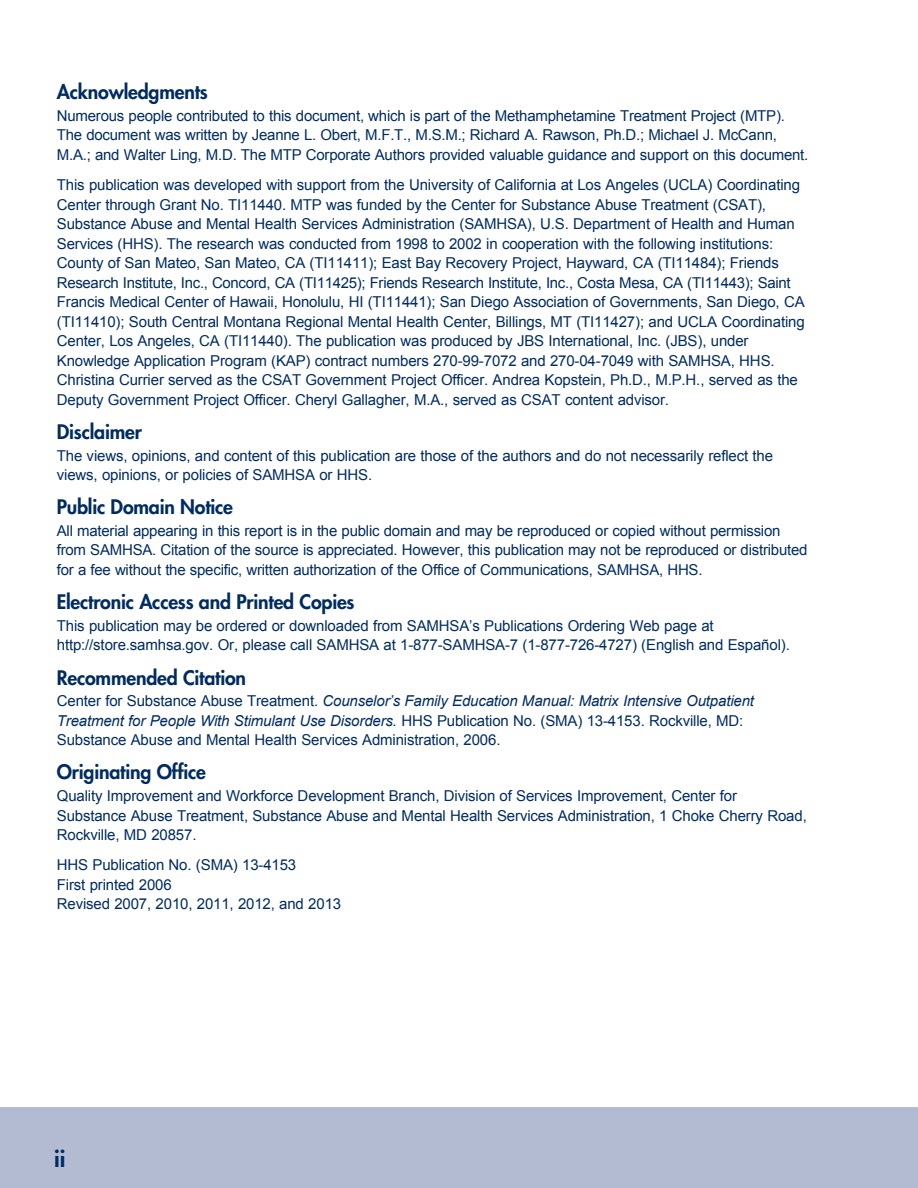
<style>
.page{position:relative;width:918px;height:1188px;background:#fff}
.page>*{position:absolute;margin:0;border:0;box-sizing:border-box;transform-origin:0 0}
.t1{font:800 22.5px "Futura Std";color:#002c62}
.H2_FuturaStd{font:800 19.5px "Futura Std";letter-spacing:-.01em;color:#002c62}
.Acknowledgement_text{font:15px/19.5px "Arial";letter-spacing:-.01em;color:#002c62}
.s1{font-style:italic}
</style>
<div class="page">
<div style="left:0;top:1107px;width:918px;height:81px;background:#b3bbd3"></div>
<p class="H2_FuturaStd" style="left:57px;top:80px;width:153px">Acknowledgments</p>
<p class="Acknowledgement_text" style="left:57px;top:106px;width:753px">Numerous people contributed to this document, which is part of the Methamphetamine Treatment Project (MTP).<br>The document was written by Jeanne L. Obert, M.F.T., M.S.M.; Richard A. Rawson, Ph.D.; Michael J. McCann,<br>M.A.; and Walter Ling, M.D. The MTP Corporate Authors provided valuable guidance and support on this document.</p>
<p class="Acknowledgement_text" style="left:57px;top:175px;width:749px">This publication was developed with support from the University of California at Los Angeles (UCLA) Coordinating Center through Grant No. TI11440. MTP was funded by the Center for Substance Abuse Treatment (CSAT), Substance Abuse and Mental Health Services Administration (SAMHSA), U.S. Department of Health and Human Services (HHS). The research was conducted from 1998 to 2002 in cooperation with the following institutions:<br>County of San Mateo, San Mateo, CA (TI11411); East Bay Recovery Project, Hayward, CA (TI11484); Friends Research Institute, Inc., Concord, CA (TI11425); Friends Research Institute, Inc., Costa Mesa, CA (TI11443); Saint Francis Medical Center of Hawaii, Honolulu, HI (TI11441); San Diego Association of Governments, San Diego, CA (TI11410); South Central Montana Regional Mental Health Center, Billings, MT (TI11427); and UCLA Coordinating Center, Los Angeles, CA (TI11440). The publication was produced by JBS International, Inc. (JBS), under Knowledge Application Program (KAP) contract numbers 270-99-7072 and 270-04-7049 with SAMHSA, HHS.<br>Christina Currier served as the CSAT Government Project Officer. Andrea Kopstein, Ph.D., M.P.H., served as the Deputy Government Project Officer. Cheryl Gallagher, M.A., served as CSAT content advisor.</p>
<p class="H2_FuturaStd" style="left:57px;top:419px;width:87px">Disclaimer</p>
<p class="Acknowledgement_text" style="left:57px;top:446px;width:718px">The views, opinions, and content of this publication are those of the authors and do not necessarily reflect the views, opinions, or policies of SAMHSA or HHS.</p>
<p class="H2_FuturaStd" style="left:57px;top:495px;width:178px">Public Domain Notice</p>
<p class="Acknowledgement_text" style="left:57px;top:521px;width:752px">All material appearing in this report is in the public domain and may be reproduced or copied without permission from SAMHSA. Citation of the source is appreciated. However, this publication may not be reproduced or distributed for a fee without the specific, written authorization of the Office of Communications, SAMHSA, HHS.</p>
<p class="H2_FuturaStd" style="left:57px;top:590px;width:299px">Electronic Access and Printed Copies</p>
<p class="Acknowledgement_text" style="left:57px;top:616px;width:735px">This publication may be ordered or downloaded from SAMHSA’s Publications Ordering Web page at http://store.samhsa.gov. Or, please call SAMHSA at 1-877-SAMHSA-7 (1-877-726-4727) (English and Español).</p>
<p class="H2_FuturaStd" style="left:57px;top:665px;width:191px">Recommended Citation</p>
<p class="Acknowledgement_text" style="left:57px;top:691px;width:699px">Center for Substance Abuse Treatment. <span class="s1">Counselor’s Family Education Manual: Matrix Intensive Outpatient<br>Treatment for People With Stimulant Use Disorders.</span> HHS Publication No. (SMA) 13-4153. Rockville, MD:<br>Substance Abuse and Mental Health Services Administration, 2006.</p>
<p class="H2_FuturaStd" style="left:57px;top:760px;width:151px">Originating Office</p>
<p class="Acknowledgement_text" style="left:57px;top:786px;width:752px">Quality Improvement and Workforce Development Branch, Division of Services Improvement, Center for<br>Substance Abuse Treatment, Substance Abuse and Mental Health Services Administration, 1 Choke Cherry Road,<br>Rockville, MD 20857.</p>
<p class="Acknowledgement_text" style="left:57px;top:855px;width:286px">HHS Publication No. (SMA) 13-4153<br>First printed 2006<br>Revised 2007, 2010, 2011, 2012, and 2013</p>
<h1 class="t1" style="left:54px;top:1144px;width:13px">ii</h1>
</div>
